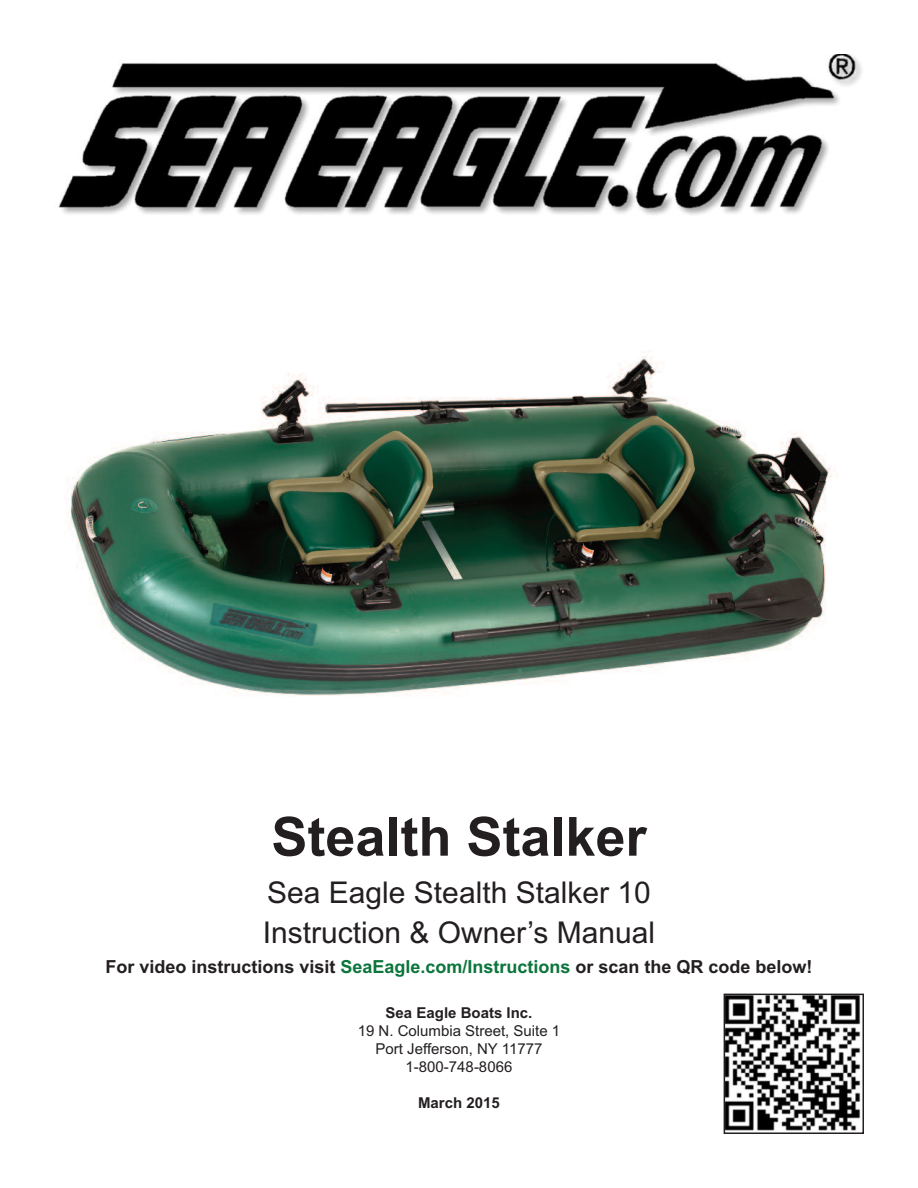
<style>
.page{position:relative;width:918px;height:1188px;background:#fff}
.page>*{position:absolute;margin:0;border:0;box-sizing:border-box;transform-origin:0 0}
.t1{font:700 54px "Arial";color:#231f20}
.t2{font:30px/40.3px "Arial";color:#231f20}
.t3{font:700 18px "Arial";color:#231f20}
.t4{font:15px/18px "Arial";color:#231f20;text-align:center}
.t5{font:700 15px "Arial";color:#231f20}
.s1{color:#0b753b}
</style>
<div class="page">
<img style="left:58px;top:54px;width:804px;height:161px">
<img style="left:67px;top:350px;width:770px;height:346px">
<img style="left:727px;top:997px;width:134px;height:134px">
<div style="left:724px;top:994px;width:140px;height:140px;border:2px solid #231f20"></div>
<h1 class="t1" style="left:271px;top:805px;width:377px">Stealth Stalker</h1>
<h2 class="t2" style="left:263px;top:872px;width:394px">Sea Eagle Stealth Stalker 10<br>Instruction &amp; Owner’s Manual</h2>
<p class="t3" style="left:105px;top:957px;width:709px">For video instructions visit <span class="s1">SeaEagle.com/Instructions</span> or scan the QR code below!</p>
<p class="t5" style="left:386px;top:1004px;width:148px">Sea Eagle Boats Inc.</p>
<p class="t4" style="left:358px;top:1022px;width:204px">19 N. Columbia Street, Suite 1<br>Port Jefferson, NY 11777<br>1-800-748-8066</p>
<p class="t5" style="left:418px;top:1094px;width:83px">March 2015</p>
</div>
